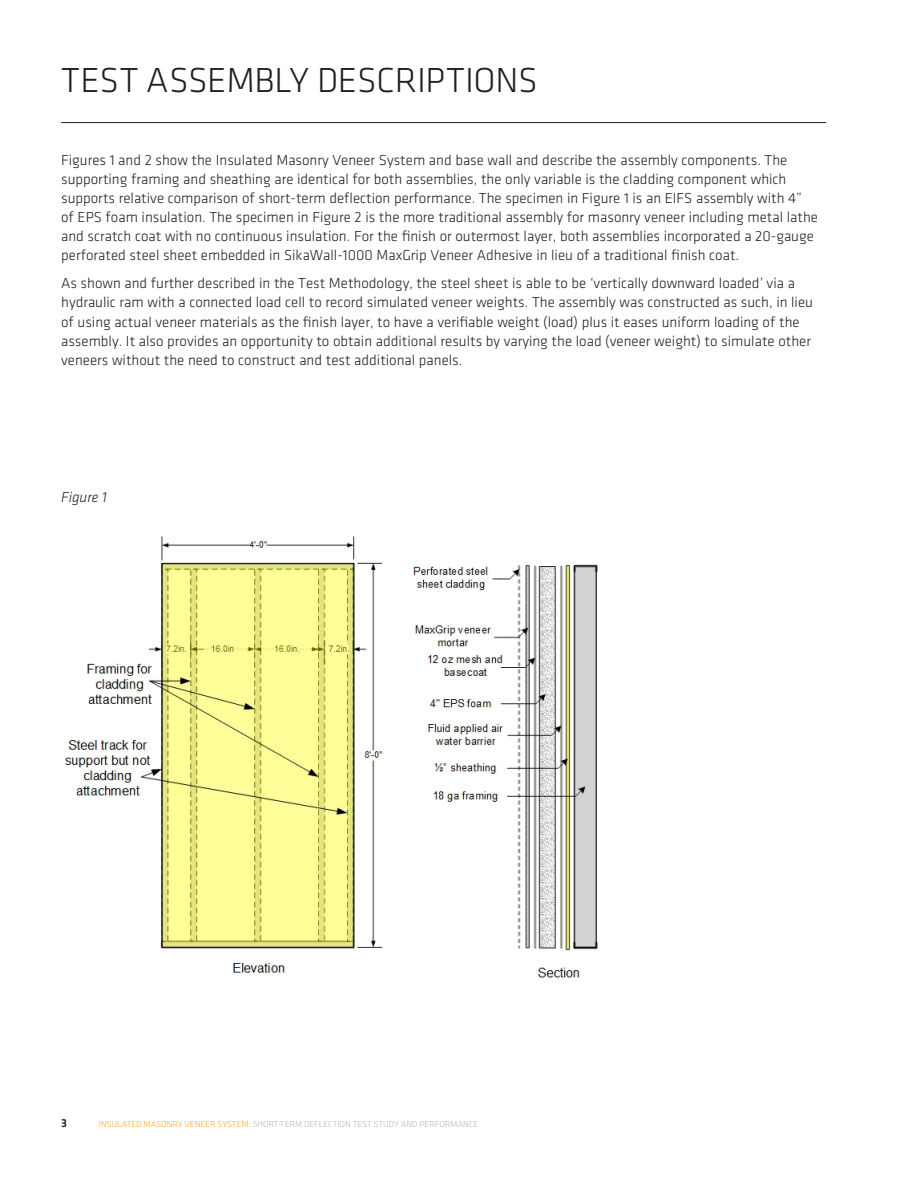
<style>
.page{position:relative;width:918px;height:1188px;background:#fff}
.page>*{position:absolute;margin:0;border:0;box-sizing:border-box;transform-origin:0 0}
.Headers{font:300 36px "Klavika Basic";letter-spacing:-.005em;color:#231f20}
.Brochure_Body_9_and{font:300 15px/19.2px "Klavika Basic";color:#231f20}
.Brochure_Body_9_and-2{font:italic 300 15px "Klavika Basic";color:#231f20}
.t1{font:500 12px "Klavika Basic";color:#231f20}
.t2{font:300 9px "Klavika Basic";color:#b6b7bb}
.s1{color:#faab24}
</style>
<div class="page">
<hr style="left:61px;top:122px;width:765px;height:1px;background:#231f20">
<img style="left:64px;top:536px;width:534px;height:442px">
<p class="Headers" style="left:61px;top:58px;width:478px">TEST ASSEMBLY DESCRIPTIONS</p>
<p class="Brochure_Body_9_and" style="left:61px;top:150px;width:758px">Figures 1 and 2 show the Insulated Masonry Veneer System and base wall and describe the assembly components. The supporting framing and sheathing are identical for both assemblies, the only variable is the cladding component which supports relative comparison of short-term deflection performance. The specimen in Figure 1 is an EIFS assembly with 4” of EPS foam insulation. The specimen in Figure 2 is the more traditional assembly for masonry veneer including metal lathe and scratch coat with no continuous insulation. For the finish or outermost layer, both assemblies incorporated a 20-gauge perforated steel sheet embedded in SikaWall-1000 MaxGrip Veneer Adhesive in lieu of a traditional finish coat.</p>
<p class="Brochure_Body_9_and" style="left:61px;top:274px;width:753px">As shown and further described in the Test Methodology, the steel sheet is able to be ‘vertically downward loaded’ via a hydraulic ram with a connected load cell to record simulated veneer weights. The assembly was constructed as such, in lieu of using actual veneer materials as the finish layer, to have a verifiable weight (load) plus it eases uniform loading of the assembly. It also provides an opportunity to obtain additional results by varying the load (veneer weight) to simulate other veneers without the need to construct and test additional panels.</p>
<p class="Brochure_Body_9_and-2" style="left:61px;top:488px;width:47px">Figure 1</p>
<p class="t1" style="left:61px;top:1115px;width:7px">3</p>
<p class="t2" style="left:99px;top:1118px;width:381px"><span class="s1">INSULATED MASONRY VENEER SYSTEM:</span> SHORT-TERM DEFLECTION TEST STUDY AND PERFORMANCE</p>
</div>
